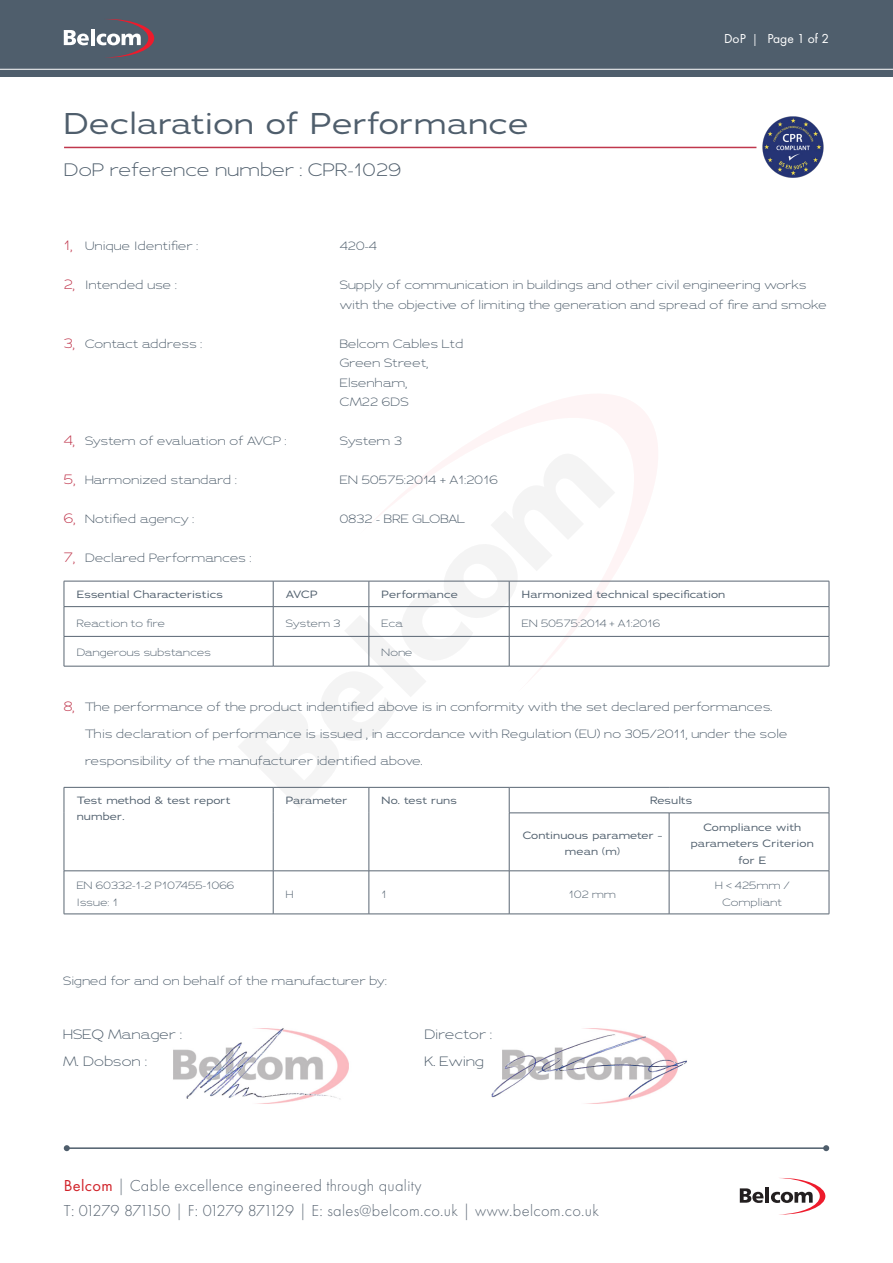
<style>
.page{position:relative;width:893px;height:1263px;background:#fff}
.page>*{position:absolute;margin:0;border:0;box-sizing:border-box;transform-origin:0 0}
.t1{font:30px "Adrianna Extended";color:#4f5e6c}
.t2{font:300 18px "Adrianna Extended";color:#4f5e6c}
.t3{font:300 16.5px/25.5px "Futura PT";letter-spacing:.02em;color:#5a6673}
.t4{font:300 13.5px "Adrianna Extended";color:#4f5e6c}
.t5{font:13.5px "Futura PT";color:#fff}
.t6{font:300 12px/19.5px "Adrianna Extended";color:#4f5e6c}
.t7{font:10.5px/16.5px "Adrianna Extended";color:#4f5e6c;text-align:center}
.t8{font:300 10.5px/16.5px "Adrianna Extended";color:#4f5e6c}
.t9{font:10.5px "Adrianna Extended";letter-spacing:-.025em;color:#4f5e6c}
.s1{font-family:"Minion Pro";font-size:12px}
.s2{font-size:13.5px;color:#c0374d}
.s3{font-weight:400;color:#d1232a}
</style>
<div class="page">
<hr style="left:67px;top:1147px;width:759px;height:2px;background:#4f5e6c">
<svg style="left:64px;top:1145px;width:6px;height:6px"></svg>
<svg style="left:823px;top:1145px;width:6px;height:6px"></svg>
<svg style="left:462px;top:394px;width:224px;height:272px"></svg>
<svg style="left:740px;top:1188px;width:23px;height:15px"></svg>
<hr style="left:765px;top:1187px;width:4px;height:16px;background:#231f20">
<svg style="left:771px;top:1178px;width:54px;height:36px"></svg>
<div style="left:0;top:0;width:893px;height:77px;background:#4f5e6c"></div>
<hr style="left:0;top:69px;width:893px;height:1px;background:#fff">
<svg style="left:64px;top:30px;width:25px;height:15px"></svg>
<hr style="left:91px;top:29px;width:4px;height:16px;background:#fff">
<svg style="left:97px;top:19px;width:57px;height:39px"></svg>
<img style="left:173px;top:1028px;width:176px;height:76px">
<img style="left:491px;top:1028px;width:196px;height:76px">
<hr style="left:64px;top:581px;width:209px;height:1px;background:#5a6673">
<hr style="left:509px;top:581px;width:320px;height:1px;background:#5a6673">
<hr style="left:64px;top:606px;width:209px;height:1px;background:#5a6673">
<hr style="left:509px;top:606px;width:320px;height:1px;background:#5a6673">
<hr style="left:64px;top:636px;width:209px;height:1px;background:#5a6673">
<svg style="left:64px;top:581px;width:1px;height:85px"></svg>
<hr style="left:509px;top:636px;width:320px;height:1px;background:#5a6673">
<svg style="left:829px;top:581px;width:1px;height:85px"></svg>
<hr style="left:64px;top:666px;width:209px;height:1px;background:#5a6673">
<hr style="left:509px;top:666px;width:320px;height:1px;background:#5a6673">
<img style="left:756px;top:116px;width:68px;height:61px">
<hr style="left:64px;top:787px;width:209px;height:1px;background:#5a6673">
<svg style="left:64px;top:787px;width:1px;height:26px"></svg>
<hr style="left:509px;top:787px;width:160px;height:1px;background:#5a6673">
<svg style="left:237px;top:448px;width:378px;height:365px"></svg>
<hr style="left:669px;top:787px;width:160px;height:1px;background:#5a6673">
<svg style="left:829px;top:787px;width:1px;height:26px"></svg>
<hr style="left:64px;top:813px;width:1px;height:58px;background:#5a6673">
<hr style="left:273px;top:813px;width:1px;height:58px;background:#5a6673">
<hr style="left:369px;top:813px;width:1px;height:58px;background:#5a6673">
<hr style="left:509px;top:813px;width:160px;height:1px;background:#5a6673">
<hr style="left:509px;top:813px;width:1px;height:58px;background:#5a6673">
<hr style="left:669px;top:813px;width:160px;height:1px;background:#5a6673">
<hr style="left:669px;top:813px;width:1px;height:58px;background:#5a6673">
<hr style="left:829px;top:813px;width:1px;height:58px;background:#5a6673">
<hr style="left:64px;top:870px;width:209px;height:1px;background:#5a6673">
<hr style="left:64px;top:871px;width:1px;height:43px;background:#5a6673">
<hr style="left:273px;top:870px;width:96px;height:1px;background:#5a6673">
<hr style="left:273px;top:871px;width:1px;height:43px;background:#5a6673">
<hr style="left:369px;top:870px;width:140px;height:1px;background:#5a6673">
<hr style="left:369px;top:871px;width:1px;height:43px;background:#5a6673">
<hr style="left:509px;top:870px;width:160px;height:1px;background:#5a6673">
<hr style="left:509px;top:871px;width:1px;height:43px;background:#5a6673">
<hr style="left:669px;top:870px;width:160px;height:1px;background:#5a6673">
<hr style="left:669px;top:871px;width:1px;height:43px;background:#5a6673">
<hr style="left:829px;top:871px;width:1px;height:43px;background:#5a6673">
<hr style="left:64px;top:914px;width:209px;height:1px;background:#5a6673">
<hr style="left:273px;top:914px;width:96px;height:1px;background:#5a6673">
<hr style="left:369px;top:914px;width:140px;height:1px;background:#5a6673">
<hr style="left:509px;top:914px;width:160px;height:1px;background:#5a6673">
<hr style="left:669px;top:914px;width:160px;height:1px;background:#5a6673">
<hr style="left:64px;top:147px;width:692px;height:1px;background:#c0374d">
<p class="t1" style="left:64px;top:104px;width:467px">Declaration of Performance</p>
<p class="t2" style="left:64px;top:159px;width:339px">DoP reference number : CPR-1029</p>
<p class="t5" style="left:724px;top:31px;width:106px">DoP <span class="s1">|</span> Page 1 of 2</p>
<p class="t6" style="left:64px;top:236px;width:136px"><span class="s2">1,</span> Unique Identifier :</p>
<p class="t6" style="left:340px;top:236px;width:39px">420-4</p>
<p class="t6" style="left:64px;top:275px;width:115px"><span class="s2">2,</span> Intended use :</p>
<p class="t6" style="left:340px;top:275px;width:489px">Supply of communication in buildings and other civil engineering works with the objective of limiting the generation and spread of fire and smoke</p>
<p class="t6" style="left:64px;top:334px;width:140px"><span class="s2">3,</span> Contact address :</p>
<p class="t6" style="left:340px;top:334px;width:125px">Belcom Cables Ltd</p>
<p class="t6" style="left:340px;top:353px;width:90px">Green Street,</p>
<p class="t6" style="left:340px;top:373px;width:69px">Elsenham,</p>
<p class="t6" style="left:340px;top:392px;width:70px">CM22 6DS</p>
<p class="t6" style="left:64px;top:431px;width:225px"><span class="s2">4,</span> System of evaluation of AVCP :</p>
<p class="t6" style="left:340px;top:431px;width:64px">System 3</p>
<p class="t6" style="left:64px;top:470px;width:175px"><span class="s2">5,</span> Harmonized standard :</p>
<p class="t6" style="left:340px;top:470px;width:160px">EN 50575:2014 + A1:2016</p>
<p class="t6" style="left:64px;top:509px;width:132px"><span class="s2">6,</span> Notified agency :</p>
<p class="t6" style="left:340px;top:509px;width:127px">0832 - BRE GLOBAL</p>
<p class="t6" style="left:64px;top:548px;width:189px"><span class="s2">7,</span> Declared Performances :</p>
<p class="t7" style="left:77px;top:586px;width:148px">Essential Characteristics</p>
<p class="t7" style="left:286px;top:586px;width:33px">AVCP</p>
<p class="t7" style="left:382px;top:586px;width:78px">Performance</p>
<p class="t7" style="left:522px;top:586px;width:205px">Harmonized technical specification</p>
<p class="t8" style="left:77px;top:615px;width:90px">Reaction to fire</p>
<p class="t8" style="left:286px;top:615px;width:56px">System 3</p>
<p class="t8" style="left:382px;top:615px;width:23px">Eca</p>
<p class="t8" style="left:522px;top:615px;width:140px">EN 50575:2014 + A1:2016</p>
<p class="t8" style="left:77px;top:644px;width:136px">Dangerous substances</p>
<p class="t8" style="left:382px;top:644px;width:33px">None</p>
<p class="t6" style="left:64px;top:697px;width:710px"><span class="s2">8,</span> The performance of the product indentified above is in conformity with the set declared performances.</p>
<p class="t6" style="left:85px;top:724px;width:704px">This declaration of performance is issued , in accordance with Regulation (EU) no 305/2011, under the sole</p>
<p class="t6" style="left:85px;top:751px;width:339px">responsibility of the manufacturer identified above.</p>
<p class="t7" style="left:77px;top:792px;width:155px;text-align:left">Test method &amp; test report number.</p>
<p class="t9" style="left:286px;top:793px;width:63px">Parameter</p>
<p class="t7" style="left:382px;top:792px;width:77px">No. test runs</p>
<p class="t7" style="left:650px;top:792px;width:44px">Results</p>
<p class="t7" style="left:523px;top:827px;width:141px">Continuous parameter - mean (m)</p>
<p class="t7" style="left:703px;top:818px;width:100px">Compliance with</p>
<p class="t7" style="left:691px;top:835px;width:124px">parameters Criterion for E</p>
<p class="t8" style="left:77px;top:877px;width:159px">EN 60332-1-2 P107455-1066<br>Issue: 1</p>
<p class="t8" style="left:286px;top:885px;width:9px">H</p>
<p class="t8" style="left:382px;top:885px;width:7px">1</p>
<p class="t8" style="left:569px;top:885px;width:49px">102 mm</p>
<p class="t6" style="left:63px;top:971px;width:326px">Signed for and on behalf of the manufacturer by:</p>
<p class="t4" style="left:63px;top:1026px;width:121px">HSEQ Manager :</p>
<p class="t4" style="left:425px;top:1026px;width:69px">Director :</p>
<p class="t4" style="left:63px;top:1053px;width:86px">M. Dobson :</p>
<p class="t4" style="left:425px;top:1053px;width:61px">K. Ewing</p>
<h3 class="t3" style="left:64px;top:1172px;width:537px"><span class="s3">Belcom</span> | Cable excellence engineered through quality<br>T: 01279 871150 | F: 01279 871129 | E: sales@belcom.co.uk | www.belcom.co.uk</h3>
<p class="t8" style="left:715px;top:877px;width:76px">H &lt; 425mm /</p>
<p class="t8" style="left:723px;top:894px;width:61px">Compliant</p>
</div>
